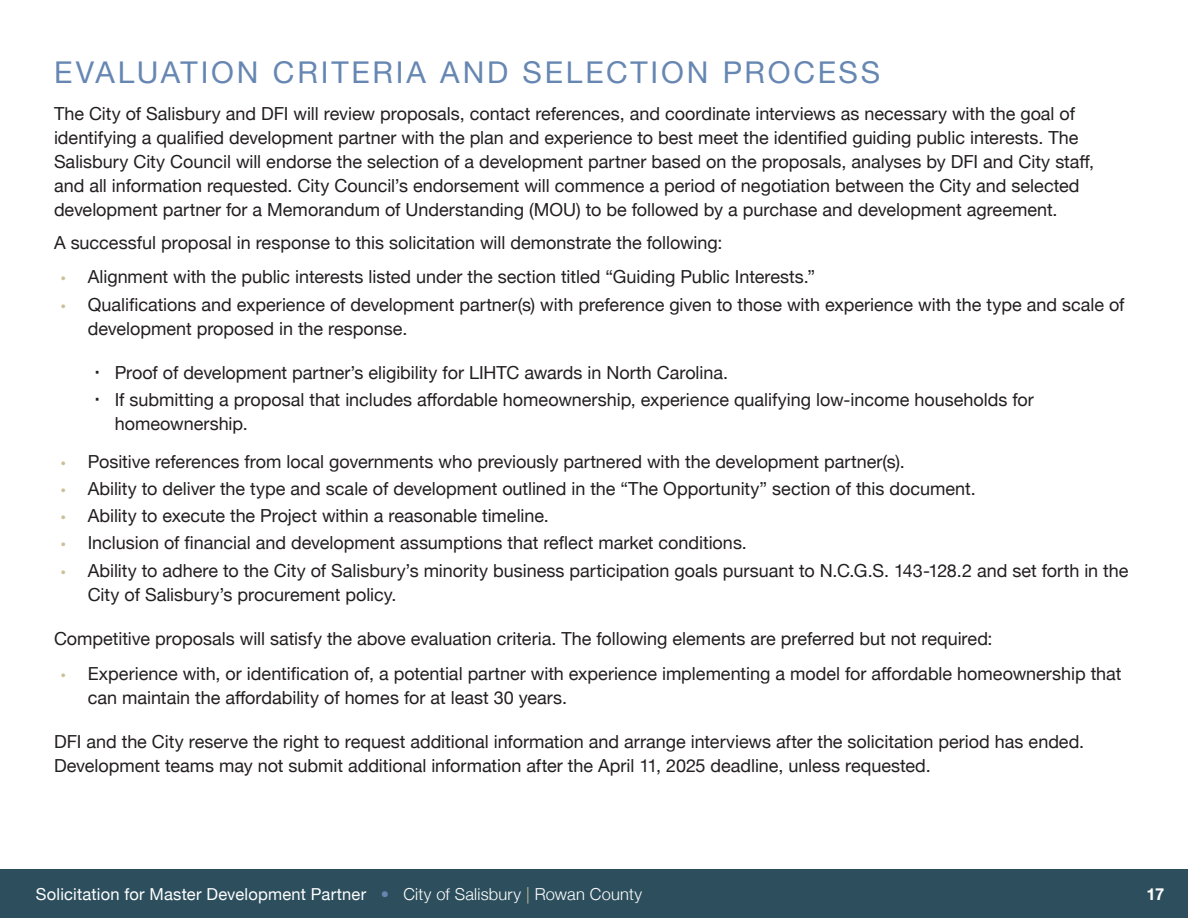
<style>
.page{position:relative;width:1188px;height:918px;background:#fff}
.page>*{position:absolute;margin:0;border:0;box-sizing:border-box;transform-origin:0 0}
.Header_1{font:30px "Helvetica Neue";letter-spacing:.095em;color:#6787b3}
.body{font:18px/24px "Helvetica Neue";color:#231f20}
.t1{font:16.5px "Helvetica Neue";letter-spacing:.01em;color:#fff}
.t2{font:700 16.5px "Helvetica Neue";color:#fff}
.s1{font-family:"Myriad Pro";color:#ccbf99}
.s2{font-weight:300;color:#6787b3}
.s3{font-weight:300}
.s4{font-weight:300;color:#ccbf99}
</style>
<div class="page">
<div style="left:0;top:869px;width:1188px;height:49px;background:#2d4f5d"></div>
<p class="Header_1" style="left:54px;top:50px;width:828px">EVALUATION CRITERIA AND SELECTION PROCESS</p>
<p class="body" style="left:54px;top:103px;width:1042px">The City of Salisbury and DFI will review proposals, contact references, and coordinate interviews as necessary with the goal of identifying a qualified development partner with the plan and experience to best meet the identified guiding public interests. The Salisbury City Council will endorse the selection of a development partner based on the proposals, analyses by DFI and City staff, and all information requested. City Council’s endorsement will commence a period of negotiation between the City and selected development partner for a Memorandum of Understanding (MOU) to be followed by a purchase and development agreement.</p>
<p class="body" style="left:54px;top:231px;width:670px">A successful proposal in response to this solicitation will demonstrate the following:</p>
<p class="body" style="left:61px;top:266px;width:756px"><span class="s1">•</span> Alignment with the public interests listed under the section titled “Guiding Public Interests.”</p>
<p class="body" style="left:88px;top:293px;width:1038px;text-indent:-27px"><span class="s1">•</span> Qualifications and experience of development partner(s) with preference given to those with experience with the type and scale of development proposed in the response.</p>
<p class="body" style="left:115px;top:362px;width:615px">Proof of development partner’s eligibility for LIHTC awards in North Carolina.</p>
<p class="body" style="left:115px;top:389px;width:921px">If submitting a proposal that includes affordable homeownership, experience qualifying low-income households for homeownership.</p>
<p class="body" style="left:61px;top:450px;width:845px"><span class="s1">•</span> Positive references from local governments who previously partnered with the development partner(s).</p>
<p class="body" style="left:61px;top:478px;width:916px"><span class="s1">•</span> Ability to deliver the type and scale of development outlined in the “The Opportunity” section of this document.</p>
<p class="body" style="left:61px;top:505px;width:490px"><span class="s1">•</span> Ability to execute the Project within a reasonable timeline.</p>
<p class="body" style="left:61px;top:532px;width:688px"><span class="s1">•</span> Inclusion of financial and development assumptions that reflect market conditions.</p>
<p class="body" style="left:88px;top:559px;width:1042px;text-indent:-27px"><span class="s1">•</span> Ability to adhere to the City of Salisbury’s minority business participation goals pursuant to N.C.G.S. 143-128.2 and set forth in the<br>City of Salisbury’s procurement policy.</p>
<p class="body" style="left:54px;top:628px;width:940px">Competitive proposals will satisfy the above evaluation criteria. The following elements are preferred but not required:</p>
<p class="body" style="left:88px;top:662px;width:1035px;text-indent:-27px"><span class="s1">•</span> Experience with, or identification of, a potential partner with experience implementing a model for affordable homeownership that can maintain the affordability of homes for at least 30 years.</p>
<p class="body" style="left:54px;top:731px;width:1032px">DFI and the City reserve the right to request additional information and arrange interviews after the solicitation period has ended.<br>Development teams may not submit additional information after the April 11, 2025 deadline, unless requested.</p>
<p class="t1" style="left:36px;top:882px;width:608px">Solicitation for Master Development Partner <span class="s2">•</span> <span class="s3">City of Salisbury</span> <span class="s4">|</span> <span class="s3">Rowan County</span></p>
<p class="t2" style="left:1147px;top:881px;width:19px">17</p>
</div>
